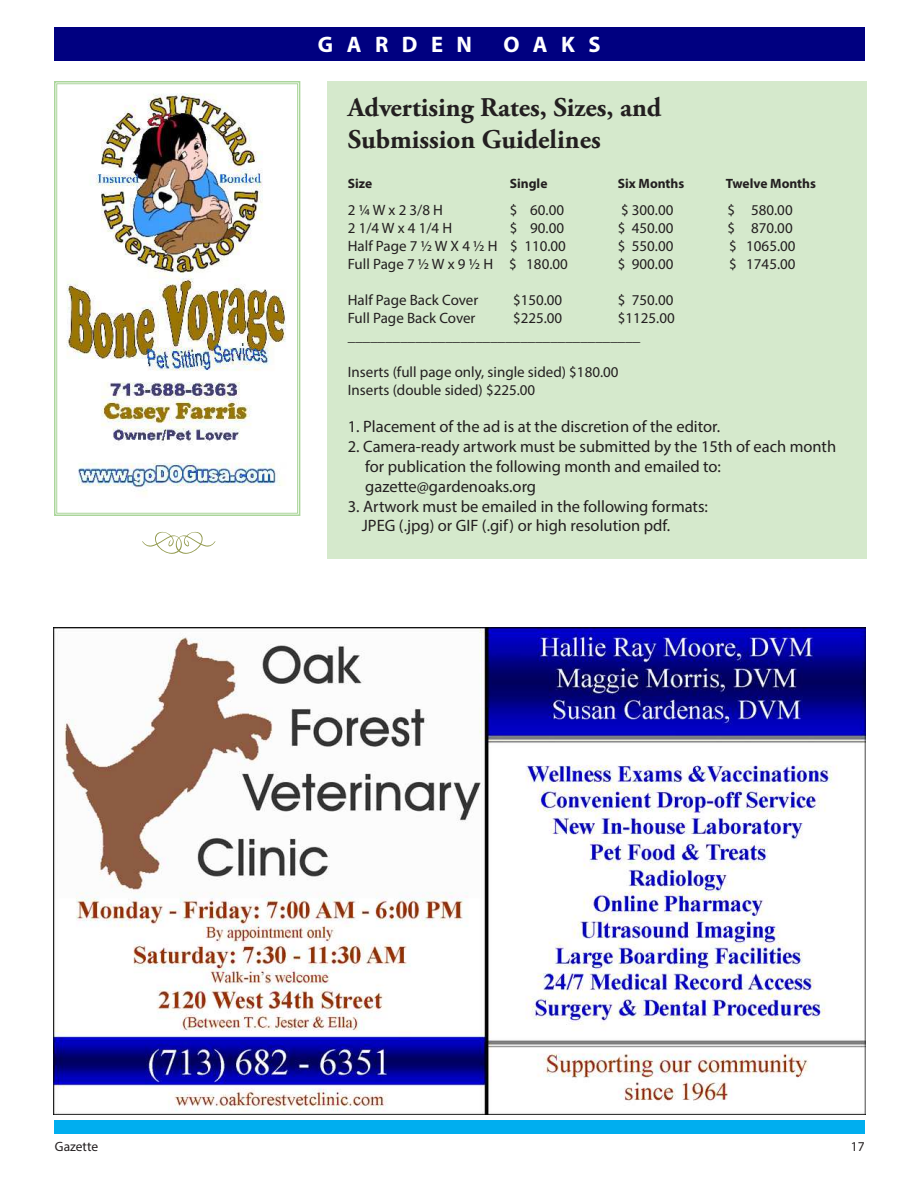
<style>
.page{position:relative;width:918px;height:1188px;background:#fff}
.page>*{position:absolute;margin:0;border:0;box-sizing:border-box;transform-origin:0 0}
.t1{font:700 27px/32.4px "Adobe Garamond Pro";color:#231f20}
.t2{font:700 22.5px "Myriad Pro";letter-spacing:.6em;color:#fff}
.t3{font:16.5px/19.8px "Myriad Pro";color:#231f20}
.t4{font:15px/18px "Myriad Pro";color:#231f20}
.t5{font:700 13.5px "Myriad Pro";color:#231f20}
.t6{font:13.5px "Myriad Pro";color:#231f20}
</style>
<div class="page">
<div style="left:327px;top:81px;width:539px;height:478px;background:#d5e9cc"></div>
<div style="left:54px;top:27px;width:810px;height:34px;background:#000080"></div>
<svg style="left:142px;top:531px;width:73px;height:23px"></svg>
<img style="left:54px;top:81px;width:247px;height:435px">
<div style="left:56px;top:84px;width:242px;height:430px;border:1px solid #aad59a"></div>
<img style="left:54px;top:627px;width:811px;height:487px">
<div style="left:54px;top:1120px;width:810px;height:14px;background:#00aeef"></div>
<h2 class="t2" style="left:318px;top:36px;width:156px">GARDEN</h2>
<h2 class="t2" style="left:504px;top:36px;width:98px">OAKS</h2>
<h1 class="t1" style="left:348px;top:93px;width:315px">Advertising Rates, Sizes, and<br>Submission Guidelines</h1>
<p class="t5" style="left:348px;top:178px;width:26px">Size</p>
<p class="t5" style="left:510px;top:178px;width:39px">Single</p>
<p class="t5" style="left:618px;top:178px;width:68px">Six Months</p>
<p class="t5" style="left:726px;top:178px;width:92px">Twelve Months</p>
<p class="t4" style="left:348px;top:201px;width:97px">2 ¼ W x 2 3/8 H</p>
<p class="t4" style="left:510px;top:201px;width:56px">$ 60.00</p>
<p class="t4" style="left:621px;top:201px;width:54px">$ 300.00</p>
<p class="t4" style="left:728px;top:201px;width:67px">$ 580.00</p>
<p class="t4" style="left:348px;top:219px;width:106px">2 1/4 W x 4 1/4 H</p>
<p class="t4" style="left:510px;top:219px;width:56px">$ 90.00</p>
<p class="t4" style="left:618px;top:219px;width:57px">$ 450.00</p>
<p class="t4" style="left:728px;top:219px;width:67px">$ 870.00</p>
<p class="t4" style="left:348px;top:237px;width:220px">Half Page 7 ½ W X 4 ½ H $ 110.00</p>
<p class="t4" style="left:618px;top:237px;width:57px">$ 550.00</p>
<p class="t4" style="left:729px;top:237px;width:68px">$ 1065.00</p>
<p class="t4" style="left:348px;top:255px;width:222px">Full Page 7 ½ W x 9 ½ H $ 180.00</p>
<p class="t4" style="left:618px;top:255px;width:57px">$ 900.00</p>
<p class="t4" style="left:729px;top:255px;width:68px">$ 1745.00</p>
<p class="t4" style="left:348px;top:291px;width:132px">Half Page Back Cover</p>
<p class="t4" style="left:513px;top:291px;width:51px">$150.00</p>
<p class="t4" style="left:618px;top:291px;width:57px">$ 750.00</p>
<p class="t4" style="left:348px;top:309px;width:129px">Full Page Back Cover</p>
<p class="t4" style="left:513px;top:309px;width:51px">$225.00</p>
<p class="t4" style="left:348px;top:309px;width:328px;text-indent:270px">$1125.00 _______________________________________</p>
<p class="t4" style="left:348px;top:363px;width:272px">Inserts (full page only, single sided) $180.00<br>Inserts (double sided) $225.00</p>
<p class="t3" style="left:348px;top:417px;width:374px">1. Placement of the ad is at the discretion of the editor.</p>
<p class="t3" style="left:365px;top:437px;width:472px;text-indent:-17px">2. Camera-ready artwork must be submitted by the 15th of each month for publication the following month and emailed to: gazette@gardenoaks.org</p>
<p class="t3" style="left:362px;top:497px;width:348px;text-indent:-14px">3. Artwork must be emailed in the following formats:<br>JPEG (.jpg) or GIF (.gif) or high resolution pdf.</p>
<p class="t6" style="left:55px;top:1139px;width:45px">Gazette</p>
<p class="t6" style="left:851px;top:1139px;width:15px">17</p>
</div>
